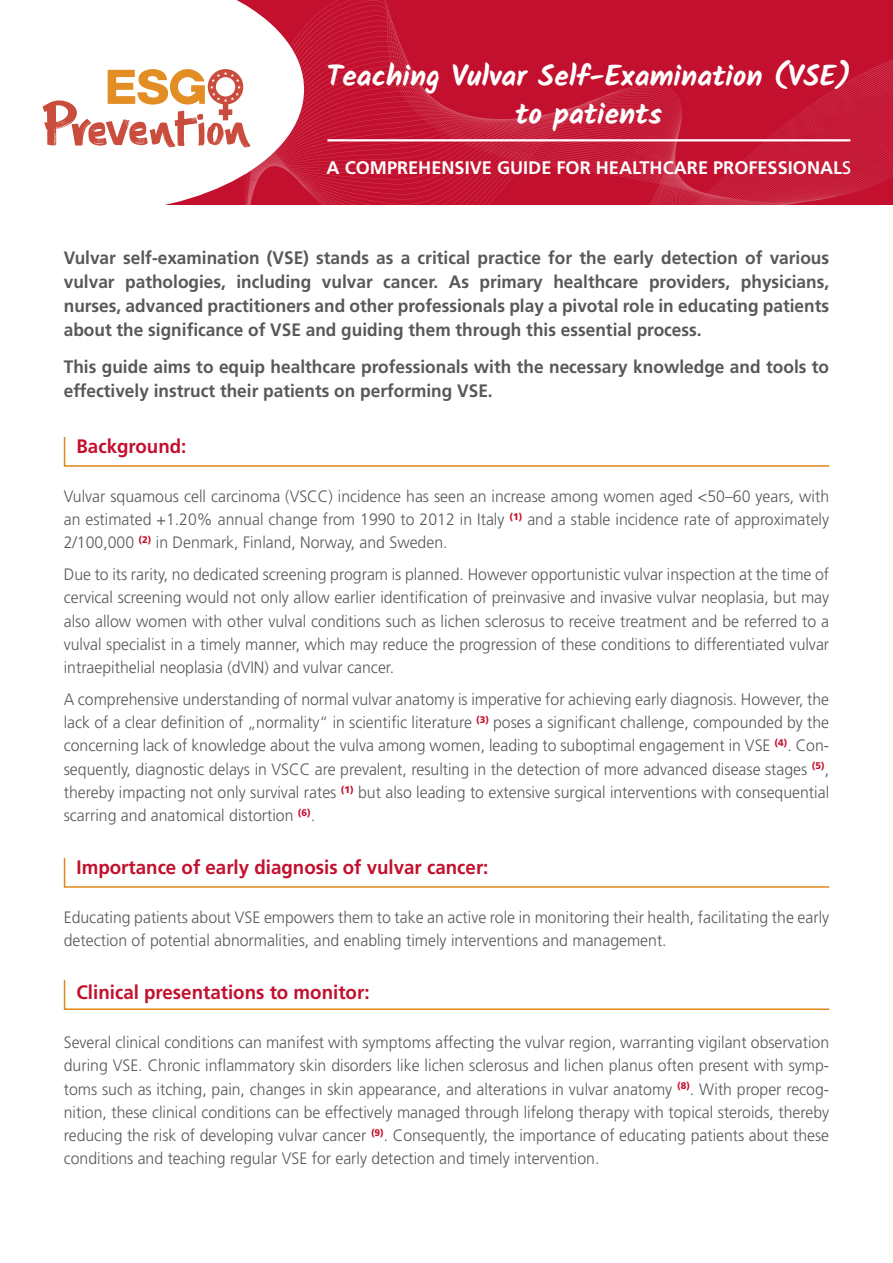
<style>
.page{position:relative;width:893px;height:1263px;background:#fff}
.page>*{position:absolute;margin:0;border:0;box-sizing:border-box;transform-origin:0 0}
.t1{font:700 29.25px/37.5px "Kalam";color:#fff;text-align:center}
.t2{font:700 19.5px "Frutiger CE";color:#c3102e;scale:.96 1}
.t3{font:700 18.15px "Frutiger CE";color:#fff}
.t4{font:700 18px/24px "Frutiger CE";color:#57585a;text-align:justify;scale:.96 1}
.t5{font:300 16.5px/23.2px "Frutiger CE";color:#57585a;text-align:justify;scale:.96 1}
.s1{font-weight:400}
</style>
<div class="page">
<div style="left:70px;top:0;width:823px;height:204px;background:#c3102e"></div>
<svg style="left:625px;top:154px;width:268px;height:51px"></svg>
<svg style="left:566px;top:61px;width:327px;height:93px"></svg>
<svg style="left:42px;top:106px;width:262px;height:99px;fill:#fff"></svg>
<svg style="left:43px;top:0;width:523px;height:179px"></svg>
<hr style="left:327px;top:139px;width:523px;height:2px;background:#fff">
<svg style="left:63px;top:436px;width:767px;height:31px"></svg>
<svg style="left:63px;top:857px;width:767px;height:31px"></svg>
<svg style="left:63px;top:980px;width:767px;height:30px"></svg>
<h1 class="t1" style="left:327px;top:57px;width:526px">Teaching Vulvar Self-Examination (VSE) to patients</h1>
<p class="t3" style="left:327px;top:157px;width:526px">A COMPREHENSIVE GUIDE FOR HEALTHCARE PROFESSIONAL<span class="s1">S</span></p>
<p class="t4" style="left:64px;top:246px;width:799px">Vulvar self-examination (VSE) stands as a critical practice for the early detection of various vulvar pathologies, including vulvar cancer. As primary healthcare providers, physicians, nurses, advanced practitioners and other professionals play a pivotal role in educating patients about the significance of VSE and guiding them through this essential process.</p>
<p class="t4" style="left:64px;top:354px;width:799px">This guide aims to equip healthcare professionals with the necessary knowledge and tools to effectively instruct their patients on performing VSE.</p>
<p class="t2" style="left:77px;top:435px;width:116px">Background:</p>
<p class="t5" style="left:64px;top:484px;width:799px">Vulvar squamous cell carcinoma (VSCC) incidence has seen an increase among women aged &lt;50–60 years, with an estimated +1.20% annual change from 1990 to 2012 in Italy <sup>(1)</sup> and a stable incidence rate of approximately 2/100,000 <sup>(2)</sup> in Denmark, Finland, Norway, and Sweden.</p>
<p class="t5" style="left:64px;top:563px;width:799px">Due to its rarity, no dedicated screening program is planned. However opportunistic vulvar inspection at the time of cervical screening would not only allow earlier identification of preinvasive and invasive vulvar neoplasia, but may also allow women with other vulval conditions such as lichen sclerosus to receive treatment and be referred to a vulval specialist in a timely manner, which may reduce the progression of these conditions to differentiated vulvar intraepithelial neoplasia (dVIN) and vulvar cancer.</p>
<p class="t5" style="left:64px;top:687px;width:799px">A comprehensive understanding of normal vulvar anatomy is imperative for achieving early diagnosis. However, the lack of a clear definition of „normality“ in scientific literature <sup>(3)</sup> poses a significant challenge, compounded by the concerning lack of knowledge about the vulva among women, leading to suboptimal engagement in VSE <sup>(4)</sup>. Con&shy;sequently, diagnostic delays in VSCC are prevalent, resulting in the detection of more advanced disease stages <sup>(5)</sup>, thereby impacting not only survival rates <sup>(1)</sup> but also leading to extensive surgical interventions with consequential scarring and anatomical distortion <sup>(6)</sup>.</p>
<p class="t2" style="left:77px;top:856px;width:431px">Importance of early diagnosis of vulvar cancer:</p>
<p class="t5" style="left:64px;top:906px;width:799px">Educating patients about VSE empowers them to take an active role in monitoring their health, facilitating the early detection of potential abnormalities, and enabling timely interventions and management.</p>
<p class="t2" style="left:77px;top:981px;width:307px">Clinical presentations to monitor:</p>
<p class="t5" style="left:64px;top:1031px;width:799px">Several clinical conditions can manifest with symptoms affecting the vulvar region, warranting vigilant observation during VSE. Chronic inflammatory skin disorders like lichen sclerosus and lichen planus often present with symp&shy;toms such as itching, pain, changes in skin appearance, and alterations in vulvar anatomy <sup>(8)</sup>. With proper recog&shy;nition, these clinical conditions can be effectively managed through lifelong therapy with topical steroids, thereby reducing the risk of developing vulvar cancer <sup>(9)</sup>. Consequently, the importance of educating patients about these conditions and teaching regular VSE for early detection and timely intervention.</p>
</div>
